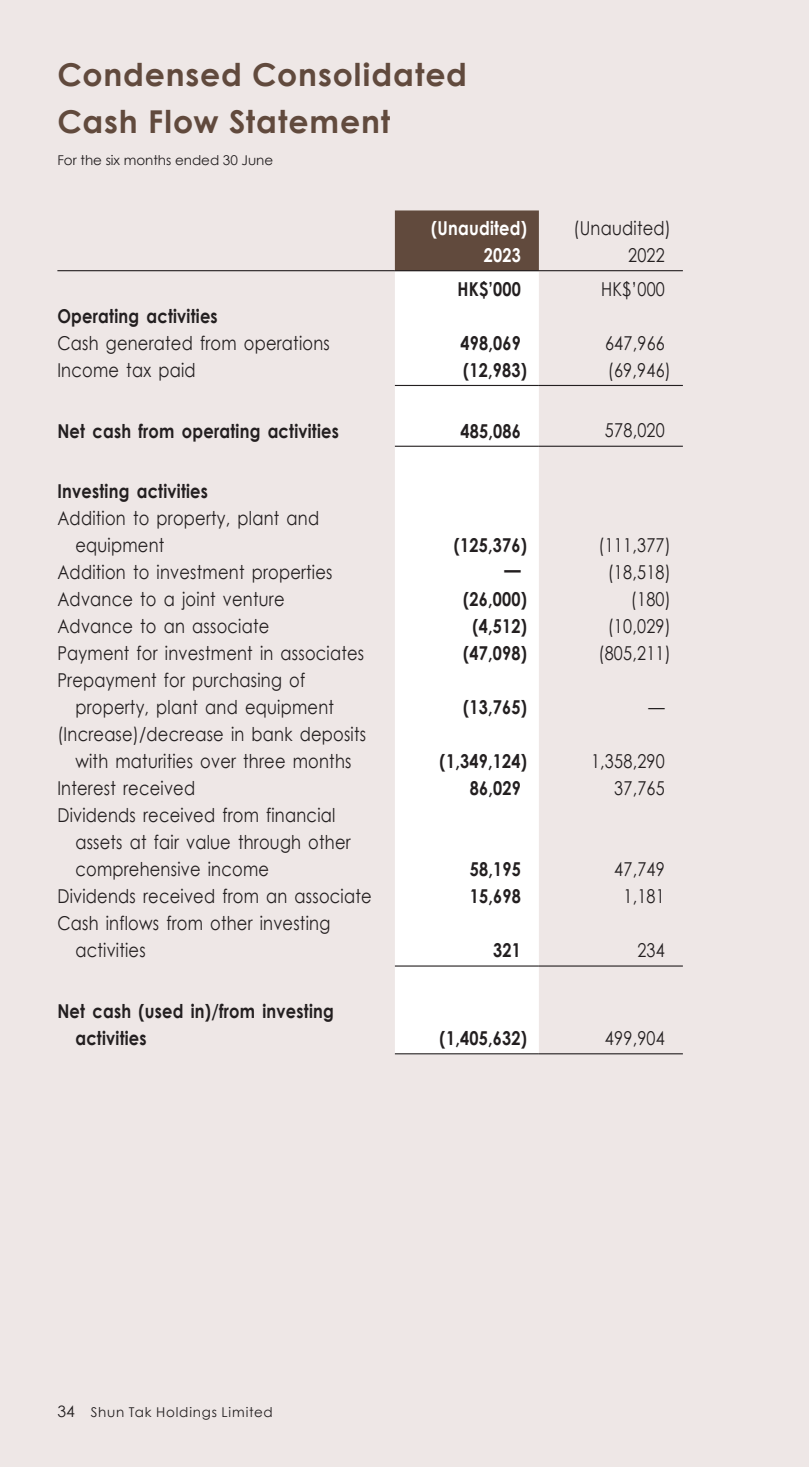
<style>
.page{position:relative;width:810px;height:1467px;background:#fff}
.page>*{position:absolute;margin:0;border:0;box-sizing:border-box;transform-origin:0 0}
.t1{font:700 31.5px/47.7px "Century Gothic";letter-spacing:.03em;color:#614a3d}
.t2{font:19.12px/27px "Century Gothic";letter-spacing:.015em;color:#231f20;scale:.85 1}
.t3{font:700 19.12px/27px "Century Gothic";letter-spacing:.015em;color:#231f20;scale:.85 1}
.t4{font:700 19.12px "Century Gothic";letter-spacing:.015em;color:#fff;scale:.85 1}
.t5{font:13.5px "Century Gothic";color:#231f20}
.t6{font:13.5px "Century Gothic";letter-spacing:.06em;color:#231f20}
.s1{font-size:15.75px}
</style>
<div class="page">
<div style="left:0;top:0;width:808px;height:1467px;background:#eee7e6"></div>
<div style="left:395px;top:210px;width:144px;height:60px;background:#614a3d"></div>
<div style="left:395px;top:271px;width:144px;height:782px;background:#fff"></div>
<hr style="left:57px;top:270px;width:338px;height:1px;background:#231f20">
<hr style="left:395px;top:270px;width:144px;height:1px;background:#231f20">
<hr style="left:539px;top:270px;width:144px;height:1px;background:#231f20">
<hr style="left:395px;top:385px;width:144px;height:1px;background:#231f20">
<hr style="left:539px;top:385px;width:144px;height:1px;background:#231f20">
<hr style="left:395px;top:446px;width:144px;height:1px;background:#231f20">
<hr style="left:539px;top:446px;width:144px;height:1px;background:#231f20">
<hr style="left:395px;top:965px;width:144px;height:2px;background:#231f20">
<hr style="left:539px;top:965px;width:144px;height:2px;background:#231f20">
<hr style="left:395px;top:1053px;width:144px;height:1px;background:#231f20">
<hr style="left:539px;top:1053px;width:144px;height:1px;background:#231f20">
<h1 class="t1" style="left:57px;top:49px;width:411px">Condensed Consolidated<br>Cash Flow Statement</h1>
<p class="t5" style="left:57px;top:151px;width:217px">For the six months ended 30 June</p>
<p class="t4" style="left:431px;top:214px;width:114px">(Unaudited)</p>
<p class="t2" style="left:574px;top:214px;width:116px">(Unaudited)</p>
<p class="t4" style="left:484px;top:241px;width:45px">2023</p>
<p class="t2" style="left:628px;top:241px;width:45px">2022</p>
<p class="t3" style="left:457px;top:275px;width:76px">HK$’000</p>
<p class="t2" style="left:601px;top:275px;width:77px">HK$’000</p>
<p class="t3" style="left:57px;top:302px;width:190px">Operating activities</p>
<p class="t2" style="left:57px;top:329px;width:322px">Cash generated from operations</p>
<p class="t3" style="left:460px;top:329px;width:73px">498,069</p>
<p class="t2" style="left:605px;top:329px;width:72px">647,966</p>
<p class="t2" style="left:57px;top:356px;width:164px">Income tax paid</p>
<p class="t3" style="left:463px;top:356px;width:77px">(12,983)</p>
<p class="t2" style="left:608px;top:356px;width:76px">(69,946)</p>
<p class="t3" style="left:57px;top:416px;width:333px">Net cash from operating activities</p>
<p class="t3" style="left:460px;top:416px;width:73px">485,086</p>
<p class="t2" style="left:605px;top:417px;width:72px">578,020</p>
<p class="t3" style="left:57px;top:477px;width:179px">Investing activities</p>
<p class="t2" style="left:75px;top:504px;width:288px;text-indent:-18px">Addition to property, plant and equipment</p>
<p class="t3" style="left:454px;top:531px;width:88px">(125,376)</p>
<p class="t2" style="left:599px;top:531px;width:87px">(111,377)</p>
<p class="t2" style="left:57px;top:558px;width:325px">Addition to investment properties</p>
<p class="t3" style="left:505px;top:556px;width:21px">—</p>
<p class="t2" style="left:608px;top:558px;width:76px">(18,518)</p>
<p class="t2" style="left:57px;top:585px;width:269px">Advance to a joint venture</p>
<p class="t3" style="left:463px;top:585px;width:77px">(26,000)</p>
<p class="t2" style="left:631px;top:585px;width:48px">(180)</p>
<p class="t2" style="left:57px;top:612px;width:251px">Advance to an associate</p>
<p class="t3" style="left:472px;top:612px;width:66px">(4,512)</p>
<p class="t2" style="left:608px;top:612px;width:76px">(10,029)</p>
<p class="t2" style="left:57px;top:639px;width:363px">Payment for investment in associates</p>
<p class="t3" style="left:463px;top:639px;width:77px">(47,098)</p>
<p class="t2" style="left:599px;top:639px;width:87px">(805,211)</p>
<p class="t2" style="left:75px;top:666px;width:306px;text-indent:-18px">Prepayment for purchasing of property, plant and equipment</p>
<p class="t3" style="left:463px;top:693px;width:77px">(13,765)</p>
<p class="t2" style="left:649px;top:693px;width:21px">—</p>
<p class="t2" style="left:57px;top:720px;width:365px;text-align:center">(Increase)/decrease in bank deposits with maturities over three months</p>
<p class="t3" style="left:440px;top:747px;width:104px">(1,349,124)</p>
<p class="t2" style="left:591px;top:747px;width:88px">1,358,290</p>
<p class="t2" style="left:57px;top:774px;width:164px">Interest received</p>
<p class="t3" style="left:470px;top:774px;width:62px">86,029</p>
<p class="t2" style="left:614px;top:774px;width:61px">37,765</p>
<p class="t2" style="left:75px;top:801px;width:325px;text-indent:-18px">Dividends received from financial assets at fair value through other comprehensive income</p>
<p class="t3" style="left:470px;top:855px;width:62px">58,195</p>
<p class="t2" style="left:614px;top:855px;width:61px">47,749</p>
<p class="t2" style="left:57px;top:882px;width:371px">Dividends received from an associate</p>
<p class="t3" style="left:470px;top:882px;width:62px">15,698</p>
<p class="t2" style="left:623px;top:882px;width:50px">1,181</p>
<p class="t2" style="left:75px;top:909px;width:301px;text-indent:-18px">Cash inflows from other investing activities</p>
<p class="t3" style="left:493px;top:936px;width:34px">321</p>
<p class="t2" style="left:637px;top:936px;width:34px">234</p>
<p class="t3" style="left:75px;top:997px;width:306px;text-indent:-18px">Net cash (used in)/from investing activities</p>
<p class="t3" style="left:440px;top:1024px;width:104px">(1,405,632)</p>
<p class="t2" style="left:605px;top:1024px;width:72px">499,904</p>
<p class="t6" style="left:57px;top:1403px;width:217px"><span class="s1">34</span> Shun Tak Holdings Limited</p>
</div>
